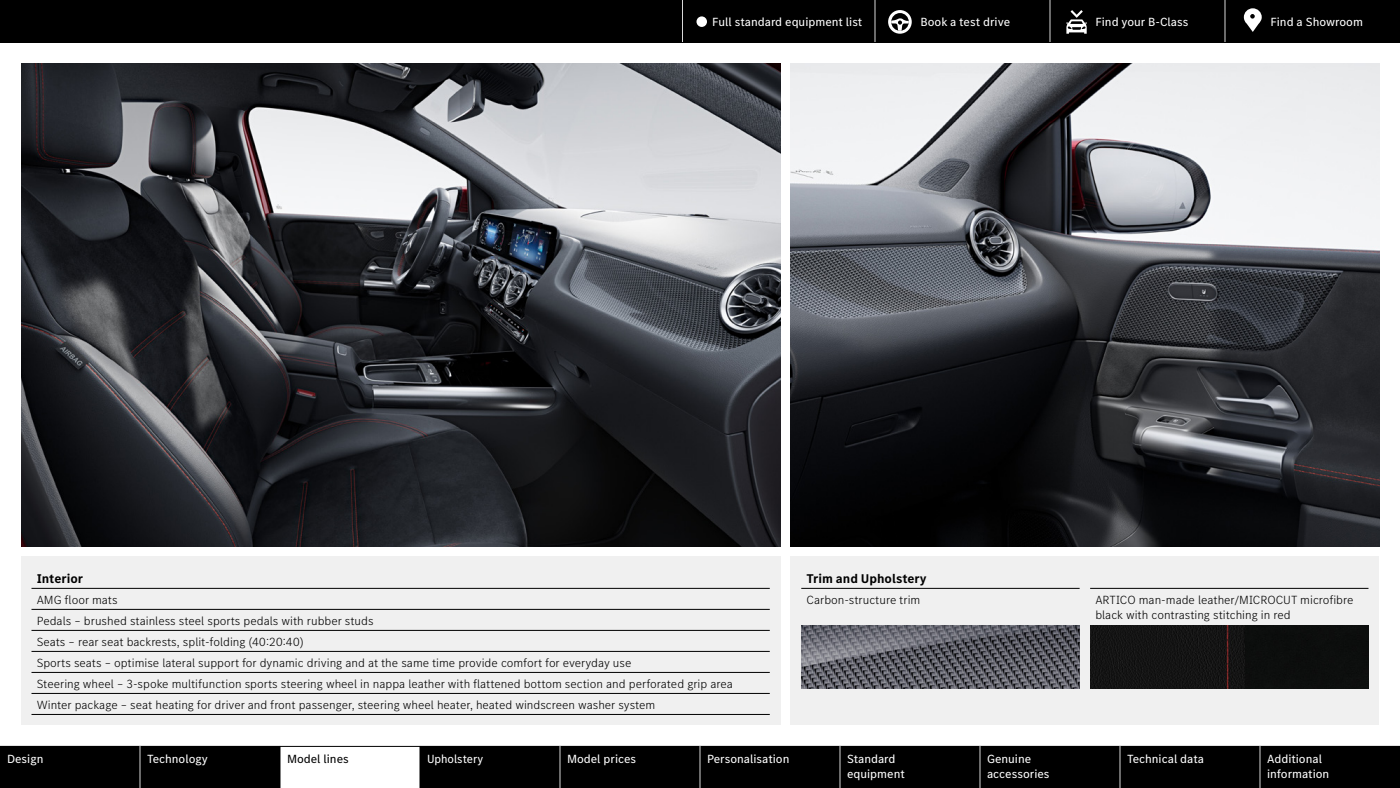
<style>
.page{position:relative;width:1400px;height:788px;background:#fff}
.page>*{position:absolute;margin:0;border:0;box-sizing:border-box;transform-origin:0 0}
.t1{font:700 13.12px "MB Corpo S Text";color:#000}
.t2{font:300 12.25px/21px "MB Corpo S Text";color:#000}
.t3{font:12.25px/14.7px "MB Corpo S Text";color:#fff}
.t4{font:12.25px "MB Corpo S Text";color:#000}
.t5{font:12.25px "MB Corpo S Text";color:#fff;scale:.96 1}
</style>
<div class="page">
<img style="left:791px;top:63px;width:588px;height:483px">
<img style="left:21px;top:63px;width:759px;height:483px">
<div style="left:21px;top:556px;width:759px;height:168px;background:#f0f0f0"></div>
<hr style="left:32px;top:672px;width:738px;height:1px;background:#000">
<hr style="left:32px;top:588px;width:738px;height:1px;background:#000">
<hr style="left:32px;top:609px;width:738px;height:1px;background:#000">
<hr style="left:32px;top:630px;width:738px;height:1px;background:#000">
<hr style="left:32px;top:693px;width:738px;height:1px;background:#000">
<hr style="left:32px;top:714px;width:738px;height:1px;background:#000">
<hr style="left:32px;top:651px;width:738px;height:1px;background:#000">
<div style="left:791px;top:556px;width:588px;height:168px;background:#f0f0f0"></div>
<hr style="left:801px;top:588px;width:279px;height:1px;background:#000">
<hr style="left:1090px;top:588px;width:278px;height:1px;background:#000">
<img style="left:801px;top:625px;width:279px;height:63px">
<img style="left:1090px;top:625px;width:278px;height:63px">
<div style="left:0;top:0;width:1400px;height:42px;background:#000"></div>
<svg style="left:682px;top:0;width:580px;height:42px"></svg>
<svg style="left:0;top:746px;width:1400px;height:42px;background:#191919"></svg>
<hr style="left:700px;top:746px;width:1px;height:42px;background:#d8d8d8">
<hr style="left:980px;top:746px;width:1px;height:42px;background:#d8d8d8">
<hr style="left:1120px;top:746px;width:1px;height:42px;background:#d8d8d8">
<hr style="left:560px;top:746px;width:1px;height:42px;background:#d8d8d8">
<hr style="left:840px;top:746px;width:1px;height:42px;background:#d8d8d8">
<hr style="left:1260px;top:746px;width:1px;height:42px;background:#d8d8d8">
<hr style="left:140px;top:746px;width:1px;height:42px;background:#d8d8d8">
<hr style="left:280px;top:746px;width:1px;height:42px;background:#000">
<hr style="left:420px;top:746px;width:1px;height:42px;background:#000">
<p class="t3" style="left:712px;top:14px;width:152px">Full standard equipment list</p>
<p class="t3" style="left:920px;top:14px;width:91px">Book a test drive</p>
<p class="t3" style="left:1096px;top:14px;width:95px">Find your B-Class</p>
<p class="t3" style="left:1271px;top:14px;width:94px">Find a Showroom</p>
<p class="t1" style="left:37px;top:569px;width:48px">Interior</p>
<p class="t2" style="left:37px;top:588px;width:698px">AMG floor mats<br>Pedals – brushed stainless steel sports pedals with rubber studs<br>Seats – rear seat backrests, split-folding (40:20:40)<br>Sports seats – optimise lateral support for dynamic driving and at the same time provide comfort for everyday use<br>Steering wheel – 3-spoke multifunction sports steering wheel in nappa leather with flattened bottom section and perforated grip area Winter package – seat heating for driver and front passenger, steering wheel heater, heated windscreen washer system</p>
<p class="t1" style="left:807px;top:569px;width:122px">Trim and Upholstery</p>
<p class="t2" style="left:807px;top:588px;width:115px">Carbon-structure trim</p>
<p class="t2" style="left:1095px;top:591px;width:260px;line-height:15.8px">ARTICO man-made leather/MICROCUT microfibre black with contrasting stitching in red</p>
<p class="t3" style="left:7px;top:751px;width:38px">Design</p>
<p class="t3" style="left:147px;top:751px;width:62px">Technology</p>
<p class="t4" style="left:287px;top:750px;width:63px">Model lines</p>
<p class="t5" style="left:427px;top:750px;width:60px">Upholstery</p>
<p class="t3" style="left:567px;top:751px;width:71px">Model prices</p>
<p class="t3" style="left:707px;top:751px;width:84px">Personalisation</p>
<p class="t3" style="left:847px;top:751px;width:59px">Standard equipment</p>
<p class="t3" style="left:987px;top:751px;width:64px">Genuine accessories</p>
<p class="t3" style="left:1127px;top:751px;width:79px">Technical data</p>
<p class="t3" style="left:1267px;top:751px;width:64px">Additional information</p>
</div>
